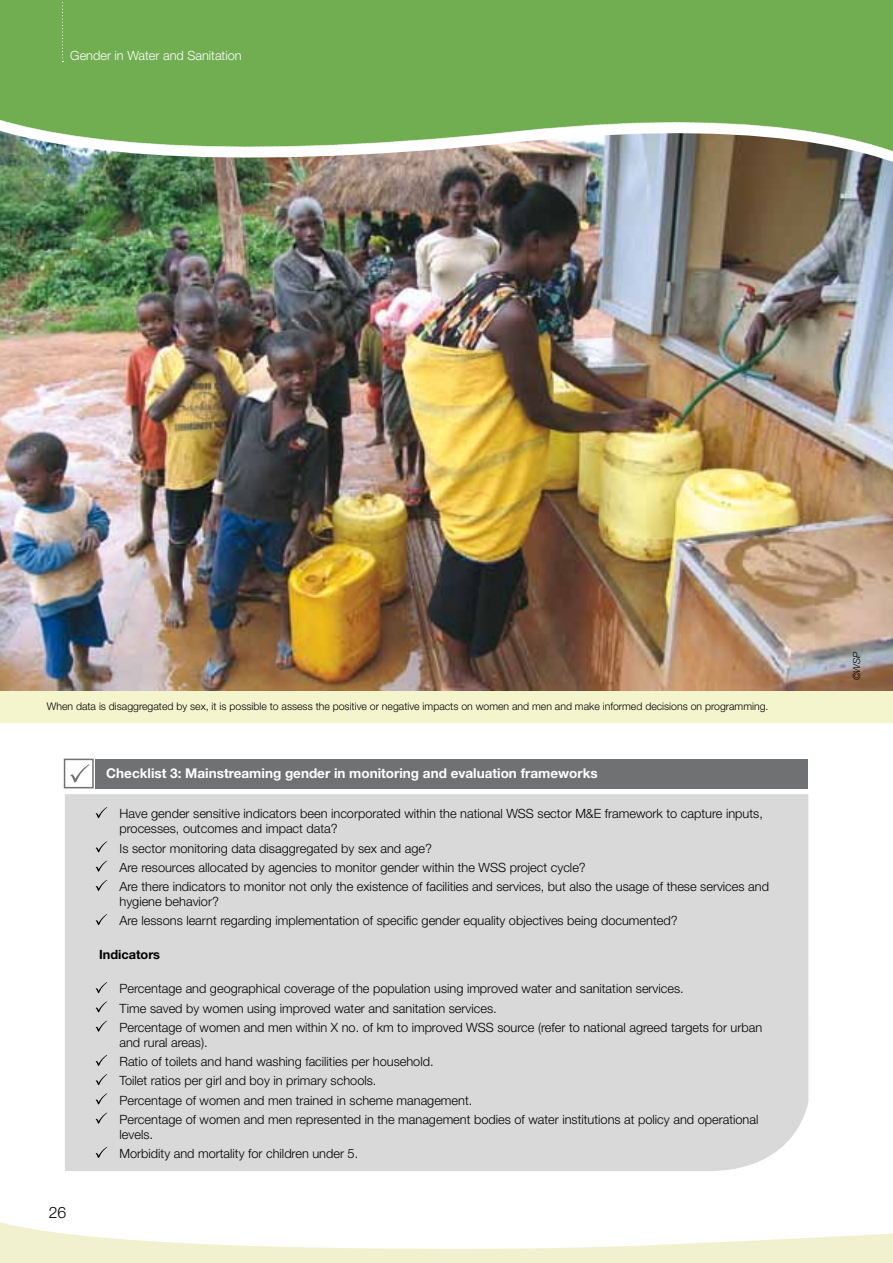
<style>
.page{position:relative;width:893px;height:1263px;background:#fff}
.page>*{position:absolute;margin:0;border:0;box-sizing:border-box;transform-origin:0 0}
.t1{font:300 15.75px "Helvetica Neue";color:#000}
.t2{font:700 13.5px "Helvetica Neue";color:#fff}
.t3{font:300 12.75px/19.2px "Helvetica Neue";color:#000}
.t4{font:300 12.75px "Helvetica Neue";color:#fff}
.t5{font:700 12.75px "Helvetica Neue";color:#000}
.t6{font:300 10.5px "Helvetica Neue";color:#000}
.t7{font:italic 300 9.75px "Helvetica Neue";color:#000}
</style>
<div class="page">
<svg style="left:0;top:1222px;width:893px;height:41px"></svg>
<div style="left:0;top:658px;width:893px;height:64px;background:#f4f4cd"></div>
<img style="left:0;top:176px;width:893px;height:514px">
<img style="left:0;top:168px;width:893px;height:8px">
<div style="left:0;top:0;width:893px;height:103px;background:#71ae52"></div>
<img style="left:0;top:103px;width:893px;height:65px">
<div style="left:95px;top:759px;width:713px;height:29px;background:#707172"></div>
<div style="left:64px;top:759px;width:30px;height:29px;border:2px solid #707172"></div>
<svg style="left:70px;top:764px;width:19px;height:19px"></svg>
<div style="left:65px;top:794px;width:743px;height:377px;background:#d9d9d9"></div>
<svg style="left:95px;top:807px;width:12px;height:11px"></svg>
<svg style="left:95px;top:841px;width:12px;height:11px"></svg>
<svg style="left:95px;top:860px;width:12px;height:12px"></svg>
<svg style="left:95px;top:880px;width:12px;height:11px"></svg>
<svg style="left:95px;top:914px;width:12px;height:11px"></svg>
<svg style="left:95px;top:982px;width:12px;height:11px"></svg>
<svg style="left:95px;top:1001px;width:12px;height:11px"></svg>
<svg style="left:95px;top:1020px;width:12px;height:12px"></svg>
<svg style="left:95px;top:1055px;width:12px;height:11px"></svg>
<svg style="left:95px;top:1074px;width:12px;height:11px"></svg>
<svg style="left:95px;top:1093px;width:12px;height:11px"></svg>
<svg style="left:95px;top:1112px;width:12px;height:12px"></svg>
<svg style="left:95px;top:1147px;width:12px;height:11px"></svg>
<svg style="left:62px;top:0;width:1px;height:62px"></svg>
<p class="t4" style="left:70px;top:48px;width:173px">Gender in Water and Sanitation</p>
<p class="t6" style="left:47px;top:699px;width:723px">When data is disaggregated by sex, it is possible to assess the positive or negative impacts on women and men and make informed decisions on programming.</p>
<p class="t1" style="left:49px;top:1203px;width:19px">26</p>
<p class="t2" style="left:106px;top:765px;width:493px">Checklist 3: Mainstreaming gender in monitoring and evaluation frameworks</p>
<p class="t3" style="left:119px;top:806px;width:645px;line-height:15px;text-indent:-12px">H ave gender sensitive indicators been incorporated within the national WSS sector M&amp;E framework to capture inputs, processes, outcomes and impact data?</p>
<p class="t3" style="left:119px;top:838px;width:651px">Is sector monitoring data disaggregated by sex and age?<br>Are resources allocated by agencies to monitor gender within the WSS project cycle?<br>Are there indicators to monitor not only the existence of facilities and services, but also the usage of these services and</p>
<p class="t3" style="left:119px;top:892px;width:560px">hygiene behavior?<br>Are lessons learnt regarding implementation of specific gender equality objectives being documented?</p>
<p class="t5" style="left:99px;top:947px;width:63px">Indicators</p>
<p class="t3" style="left:119px;top:979px;width:644px">Percentage and geographical coverage of the population using improved water and sanitation services.<br>Time saved by women using improved water and sanitation services.<br>Percentage of women and men within X no. of km to improved WSS source (refer to national agreed targets for urban</p>
<p class="t3" style="left:119px;top:1032px;width:640px">and rural areas).<br>Ratio of toilets and hand washing facilities per household.<br>Toilet ratios per girl and boy in primary schools.<br>Percentage of women and men trained in scheme management.<br>Percentage of women and men represented in the management bodies of water institutions at policy and operational</p>
<p class="t3" style="left:119px;top:1124px;width:240px">levels.<br>Morbidity and mortality for children under 5.</p>
<p class="t7" style="left:851px;top:680px;width:30px;rotate:-90deg">©WSP</p>
</div>
